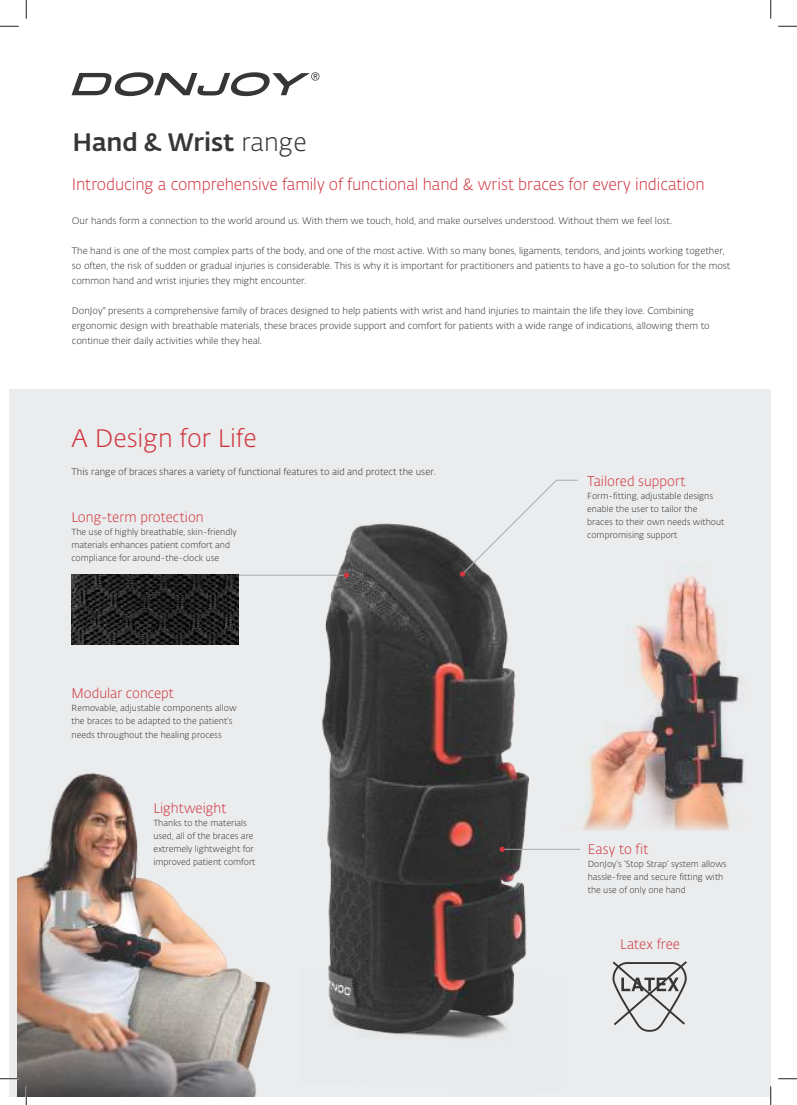
<style>
.page{position:relative;width:797px;height:1105px;background:#fff}
.page>*{position:absolute;margin:0;border:0;box-sizing:border-box;transform-origin:0 0}
.t1{font:500 25px "Fedra Sans Alt Pro";color:#373535}
.t2{font:300 25px "Fedra Sans Alt Pro";color:#d13640}
.t3{font:300 16.25px "Fedra Sans Alt Pro";letter-spacing:-.005em;color:#d13640}
.t4{font:300 13.75px "Fedra Sans Alt Pro";color:#d13640}
.t5{font:300 9.38px/15px "Fedra Sans Alt Pro";color:#373535}
.t6{font:300 8.75px/13.1px "Fedra Sans Alt Pro";color:#373535}
.s1{font-weight:300}
</style>
<div class="page">
<div style="left:9px;top:389px;width:761px;height:707px;background:#ebeced"></div>
<img style="left:17px;top:773px;width:254px;height:323px">
<img style="left:308px;top:523px;width:248px;height:516px">
<svg style="left:71px;top:72px;width:248px;height:24px"></svg>
<img style="left:72px;top:575px;width:167px;height:69px">
<svg style="left:612px;top:961px;width:75px;height:71px"></svg>
<hr style="left:502px;top:849px;width:78px;height:1px;background:#aaacae">
<svg style="left:499px;top:847px;width:6px;height:5px"></svg>
<svg style="left:459px;top:480px;width:119px;height:97px"></svg>
<hr style="left:239px;top:575px;width:107px;height:1px;background:#aaacae">
<svg style="left:344px;top:572px;width:5px;height:6px"></svg>
<img style="left:525px;top:564px;width:246px;height:268px">
<svg style="left:0;top:25px;width:19px;height:2px"></svg>
<svg style="left:778px;top:25px;width:19px;height:2px"></svg>
<svg style="left:0;top:1078px;width:19px;height:1px"></svg>
<svg style="left:778px;top:1078px;width:19px;height:1px"></svg>
<svg style="left:25px;top:0;width:2px;height:19px"></svg>
<svg style="left:25px;top:1086px;width:2px;height:19px"></svg>
<svg style="left:770px;top:0;width:1px;height:19px"></svg>
<svg style="left:770px;top:1086px;width:1px;height:19px"></svg>
<h1 class="t1" style="left:72px;top:123px;width:236px">Hand &amp; Wrist <span class="s1">range</span></h1>
<h2 class="t3" style="left:72px;top:174px;width:634px">Introducing a comprehensive family of functional hand &amp; wrist braces for every indication</h2>
<p class="t5" style="left:72px;top:213px;width:601px">Our hands form a connection to the world around us. With them we touch, hold, and make ourselves understood. Without them we feel lost.</p>
<p class="t5" style="left:72px;top:243px;width:660px">The hand is one of the most complex parts of the body, and one of the most active. With so many bones, ligaments, tendons, and joints working together, so often, the risk of sudden or gradual injuries is considerable. This is why it is important for practitioners and patients to have a go-to solution for the most common hand and wrist injuries they might encounter.</p>
<p class="t5" style="left:72px;top:303px;width:639px">DonJoy<sup>®</sup> presents a comprehensive family of braces designed to help patients with wrist and hand injuries to maintain the life they love. Combining ergonomic design with breathable materials, these braces provide support and comfort for patients with a wide range of indications, allowing them to continue their daily activities while they heal.</p>
<h1 class="t2" style="left:71px;top:422px;width:187px">A Design for Life</h1>
<p class="t5" style="left:71px;top:464px;width:366px">This range of braces shares a variety of functional features to aid and protect the user.</p>
<h3 class="t4" style="left:71px;top:508px;width:134px">Long-term protection</h3>
<p class="t6" style="left:71px;top:525px;width:167px">The use of highly breathable, skin-friendly materials enhances patient comfort and compliance for around-the-clock use</p>
<h3 class="t4" style="left:71px;top:684px;width:104px">Modular concept</h3>
<p class="t6" style="left:71px;top:701px;width:167px">Removable, adjustable components allow the braces to be adapted to the patient's needs throughout the healing process</p>
<h3 class="t4" style="left:153px;top:799px;width:75px">Lightweight</h3>
<p class="t6" style="left:153px;top:816px;width:104px">Thanks to the materials used, all of the braces are extremely lightweight for improved patient comfort</p>
<h3 class="t4" style="left:587px;top:471px;width:100px">Tailored support</h3>
<p class="t6" style="left:587px;top:489px;width:139px">Form-fitting, adjustable designs enable the user to tailor the braces to their own needs without compromising support</p>
<h3 class="t4" style="left:587px;top:840px;width:62px">Easy to fit</h3>
<p class="t6" style="left:587px;top:857px;width:140px">DonJoy’s ‘Stop Strap’ system allows hassle-free and secure fitting with the use of only one hand</p>
<h3 class="t4" style="left:620px;top:935px;width:61px">Latex free</h3>
</div>
